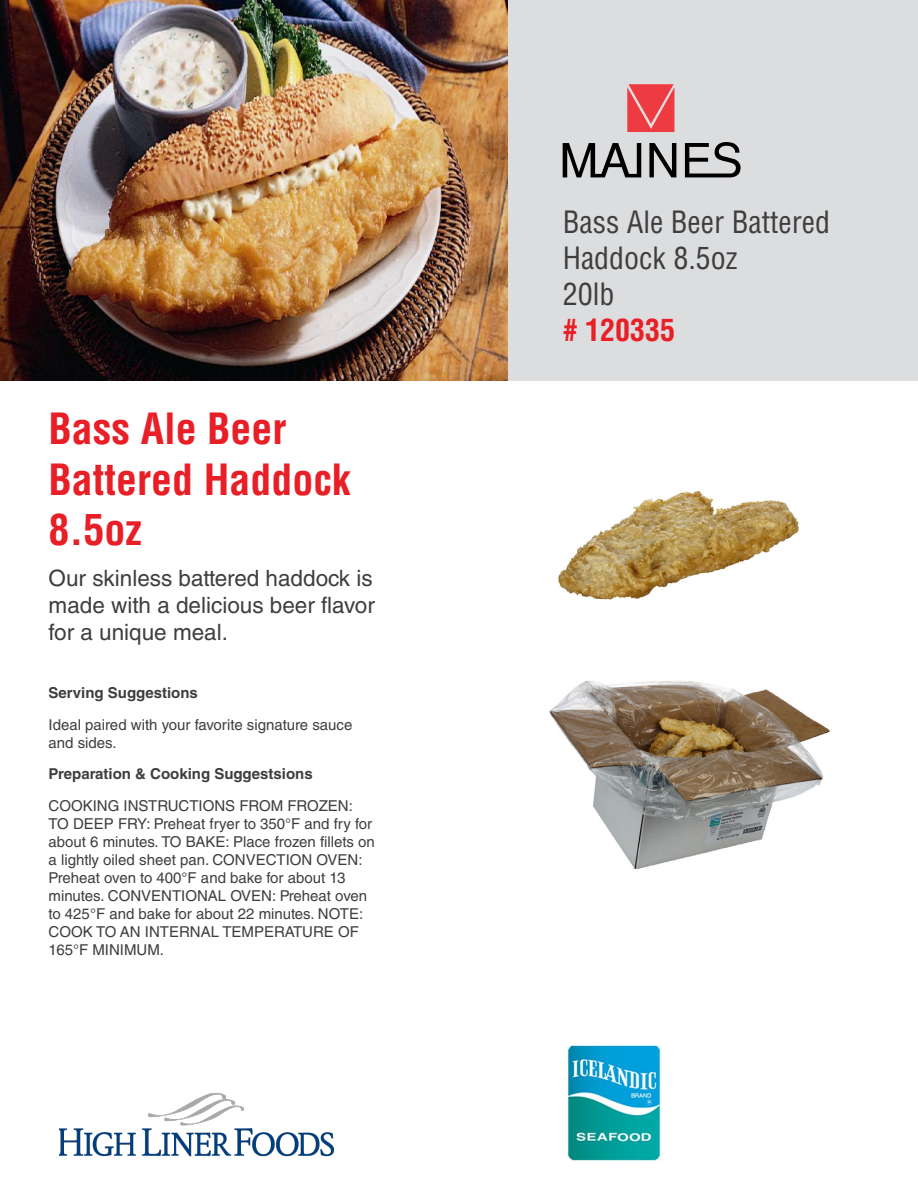
<style>
.page{position:relative;width:918px;height:1188px;background:#fff}
.page>*{position:absolute;margin:0;border:0;box-sizing:border-box;transform-origin:0 0}
.t1{font:700 condensed 42px/50.4px "Helvetica LT Std";color:#e81f27}
.t2{font:condensed 30px/36px "Helvetica LT Std";color:#3e3e3f}
.t3{font:700 condensed 30px "Helvetica LT Std";color:#e81f27}
.t4{font:22.5px/27px "Helvetica LT Std";color:#3e3e3f;text-align:justify}
.t5{font:15px/18px "Helvetica LT Std";color:#3e3e3f}
.t6{font:700 15px "Helvetica LT Std";color:#3e3e3f}
</style>
<div class="page">
<div style="left:508px;top:0;width:410px;height:380px;background:#dcdddf"></div>
<svg style="left:649px;top:143px;width:27px;height:34px"></svg>
<svg style="left:563px;top:143px;width:78px;height:34px"></svg>
<svg style="left:685px;top:142px;width:56px;height:35px"></svg>
<svg style="left:627px;top:84px;width:47px;height:48px;background:#eb4c52"></svg>
<img style="left:0;top:0;width:508px;height:380px">
<img style="left:549px;top:680px;width:281px;height:189px">
<img style="left:558px;top:491px;width:241px;height:109px">
<img style="left:567px;top:1045px;width:94px;height:116px">
<img style="left:59px;top:1093px;width:275px;height:64px">
<p class="t1" style="left:49px;top:404px;width:304px">Bass Ale Beer<br>Battered Haddock<br>8.5oz</p>
<p class="t4" style="left:49px;top:564px;width:328px">Our skinless battered haddock is made with a delicious beer flavor for a unique meal.</p>
<p class="t6" style="left:49px;top:684px;width:151px">Serving Suggestions</p>
<p class="t5" style="left:49px;top:715px;width:305px">Ideal paired with your favorite signature sauce and sides.</p>
<p class="t6" style="left:49px;top:765px;width:266px">Preparation &amp; Cooking Suggestsions</p>
<p class="t5" style="left:49px;top:796px;width:328px">COOKING INSTRUCTIONS FROM FROZEN:<br>TO DEEP FRY: Preheat fryer to 350°F and fry for about 6 minutes. TO BAKE: Place frozen fillets on a lightly oiled sheet pan. CONVECTION OVEN:<br>Preheat oven to 400°F and bake for about 13 minutes. CONVENTIONAL OVEN: Preheat oven to 425°F and bake for about 22 minutes. NOTE:<br>COOK TO AN INTERNAL TEMPERATURE OF 165°F MINIMUM.</p>
<p class="t2" style="left:563px;top:204px;width:269px">Bass Ale Beer Battered<br>Haddock 8.5oz</p>
<p class="t2" style="left:563px;top:276px;width:53px">20lb</p>
<p class="t3" style="left:563px;top:311px;width:114px"># 120335</p>
</div>
